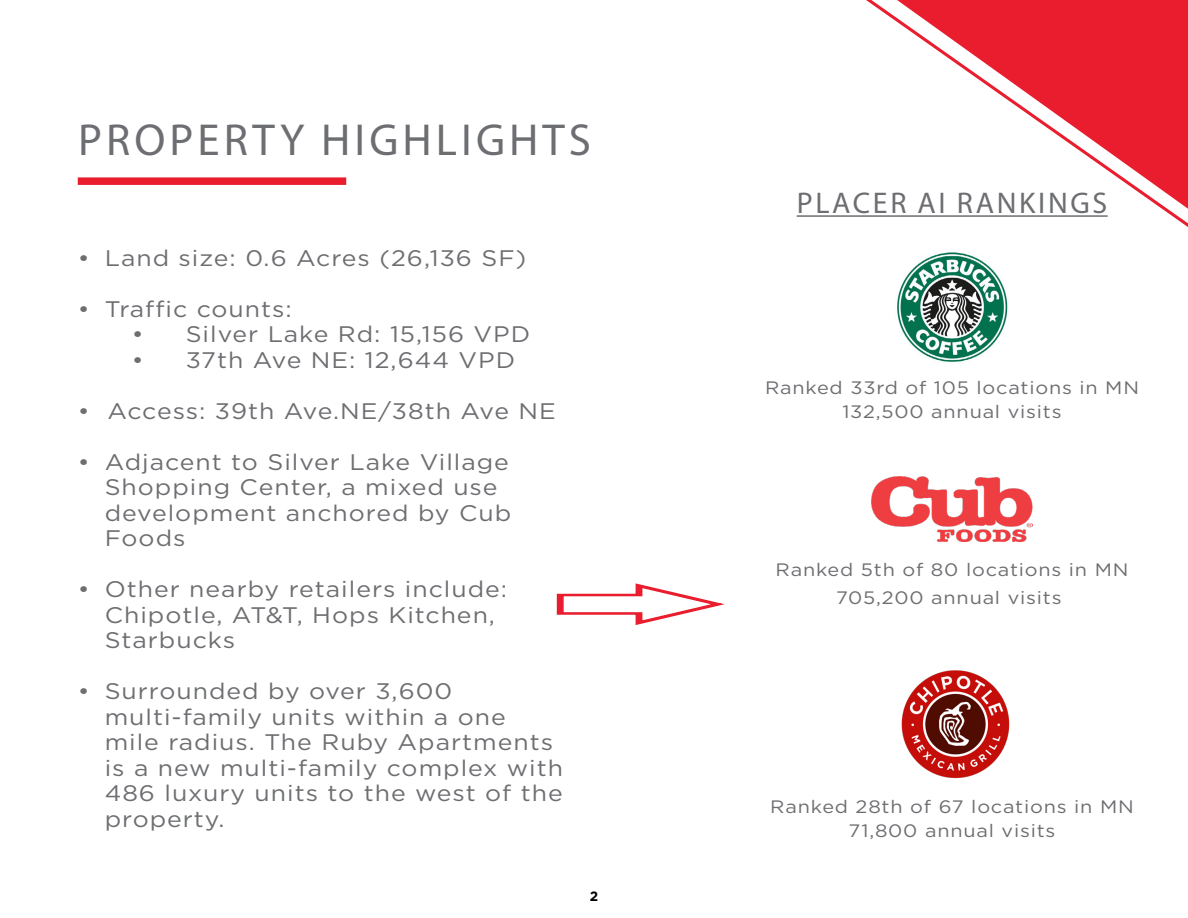
<style>
.page{position:relative;width:1188px;height:918px;background:#fff}
.page>*{position:absolute;margin:0;border:0;box-sizing:border-box;transform-origin:0 0}
.t1{font:45px "Myriad Pro";letter-spacing:.09em;color:#6d6e71}
.t2{font:30px "Myriad Pro";letter-spacing:.09em;color:#6d6e71}
.t3{font:22.5px/25.5px "Gotham";letter-spacing:.04em;color:#6d6e71;scale:1.1 1}
.t4{font:18px/24.2px "Gotham";letter-spacing:.04em;color:#6d6e71;text-align:center;scale:1.1 1}
.t5{font:700 13.5px "Gotham";color:#000}
</style>
<div class="page">
<svg style="left:866px;top:0;width:322px;height:227px"></svg>
<div style="left:78px;top:177px;width:268px;height:8px;background:#e91d2d"></div>
<svg style="left:556px;top:583px;width:167px;height:42px"></svg>
<img style="left:897px;top:252px;width:111px;height:110px">
<img style="left:871px;top:476px;width:162px;height:66px">
<img style="left:901px;top:670px;width:109px;height:108px">
<hr style="left:797px;top:215px;width:311px;height:2px;background:#6d6e71">
<h1 class="t1" style="left:78px;top:112px;width:514px">PROPERTY HIGHLIGHTS</h1>
<p class="t3" style="left:78px;top:245px;width:409px">• Land size: 0.6 Acres (26,136 SF)</p>
<p class="t3" style="left:78px;top:296px;width:196px">• Traffic counts:</p>
<p class="t3" style="left:132px;top:321px;width:364px">• Silver Lake Rd: 15,156 VPD</p>
<p class="t3" style="left:132px;top:347px;width:350px">• 37th Ave NE: 12,644 VPD</p>
<p class="t3" style="left:78px;top:398px;width:436px">• Access: 39th Ave.NE/38th Ave NE</p>
<p class="t3" style="left:105px;top:449px;width:371px;text-indent:-27px">• Adjacent to Silver Lake Village<br>Shopping Center, a mixed use development anchored by Cub<br>Foods</p>
<p class="t3" style="left:105px;top:576px;width:367px;text-indent:-27px">• Other nearby retailers include:<br>Chipotle, AT&amp;T, Hops Kitchen,<br>Starbucks</p>
<p class="t3" style="left:105px;top:678px;width:418px;text-indent:-27px">• Surrounded by over 3,600 multi-family units within a one mile radius. The Ruby Apartments is a new multi-family complex with<br>486 luxury units to the west of the property.</p>
<p class="t5" style="left:590px;top:888px;width:10px">2</p>
<h2 class="t2" style="left:797px;top:185px;width:312px">PLACER AI RANKINGS</h2>
<p class="t4" style="left:765px;top:375px;width:342px">Ranked 33rd of 105 locations in MN<br>132,500 annual visits</p>
<p class="t4" style="left:776px;top:555px;width:322px;line-height:28.3px">Ranked 5th of 80 locations in MN<br>705,200 annual visits</p>
<p class="t4" style="left:770px;top:794px;width:332px">Ranked 28th of 67 locations in MN<br>71,800 annual visits</p>
</div>
